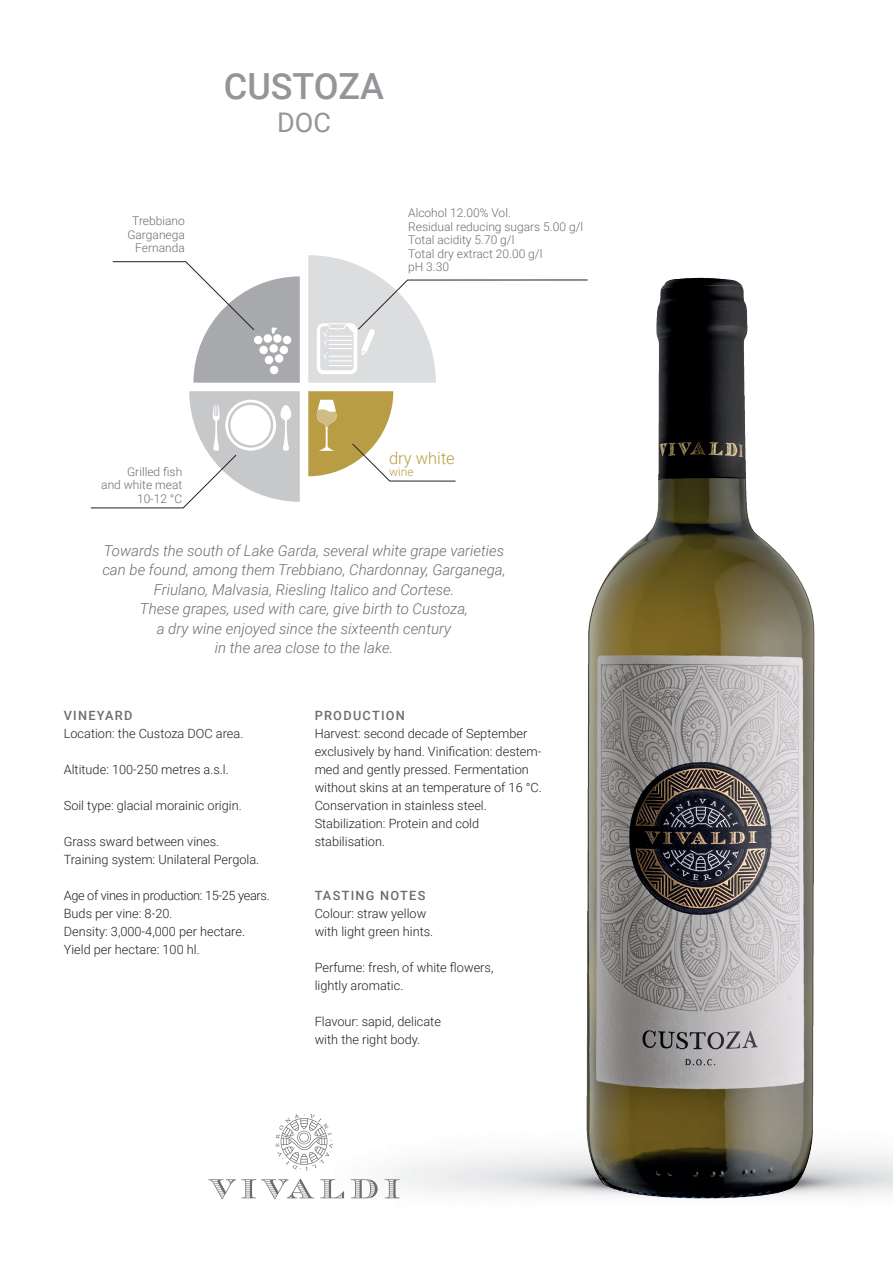
<style>
.page{position:relative;width:893px;height:1263px;background:#fff}
.page>*{position:absolute;margin:0;border:0;box-sizing:border-box;transform-origin:0 0}
.t1{font:500 36px "Roboto";color:#939598}
.t2{font:27px "Roboto";color:#939598}
.t3{font:300 16.5px "Roboto";color:#b89d44}
.t4{font:italic 300 15px "Roboto";color:#6c6d70}
.t5{font:300 12.75px/18px "Roboto";color:#231f20}
.t6{font:300 12.75px "Roboto";letter-spacing:-.025em;color:#231f20}
.t7{font:500 12.75px "Roboto";letter-spacing:.1em;color:#6c6d70}
.t8{font:300 12px "Roboto";color:#6c6d70}
.t9{font:300 12px "Roboto";color:#b89d44}
</style>
<div class="page">
<img style="left:559px;top:277px;width:272px;height:927px">
<svg style="left:208px;top:1179px;width:106px;height:20px"></svg>
<svg style="left:320px;top:1179px;width:24px;height:19px"></svg>
<svg style="left:351px;top:1179px;width:27px;height:19px"></svg>
<svg style="left:385px;top:1179px;width:15px;height:19px"></svg>
<svg style="left:276px;top:1114px;width:57px;height:56px"></svg>
<svg style="left:90px;top:391px;width:210px;height:118px"></svg>
<div style="left:230px;top:405px;width:41px;height:40px;background:#fff;border-radius:50%"></div>
<svg style="left:308px;top:391px;width:148px;height:91px"></svg>
<svg style="left:308px;top:255px;width:280px;height:128px"></svg>
<svg style="left:112px;top:261px;width:188px;height:122px"></svg>
<p class="t8" style="left:132px;top:212px;width:54px">Trebbiano</p>
<p class="t8" style="left:127px;top:226px;width:59px">Garganega</p>
<p class="t8" style="left:135px;top:239px;width:51px">Fernanda</p>
<p class="t1" style="left:224px;top:61px;width:162px">CUSTOZA</p>
<p class="t2" style="left:277px;top:104px;width:55px">DOC</p>
<p class="t8" style="left:408px;top:205px;width:104px">Alcohol 12.00% Vol.</p>
<p class="t8" style="left:408px;top:218px;width:176px">Residual reducing sugars 5.00 g/l</p>
<p class="t8" style="left:408px;top:232px;width:108px">Total acidity 5.70 g/l</p>
<p class="t8" style="left:408px;top:245px;width:136px">Total dry extract 20.00 g/l</p>
<p class="t8" style="left:408px;top:259px;width:42px">pH 3.30</p>
<p class="t8" style="left:127px;top:463px;width:57px">Grilled fish</p>
<p class="t8" style="left:101px;top:476px;width:83px">and white meat</p>
<p class="t8" style="left:137px;top:490px;width:47px">10-12 °C</p>
<p class="t3" style="left:389px;top:447px;width:67px">dry white</p>
<p class="t9" style="left:389px;top:463px;width:26px">wine</p>
<p class="t4" style="left:104px;top:540px;width:402px">Towards the south of Lake Garda, several white grape varieties</p>
<p class="t4" style="left:102px;top:559px;width:405px">can be found, among them Trebbiano, Chardonnay, Garganega,</p>
<p class="t4" style="left:154px;top:579px;width:302px">Friulano, Malvasia, Riesling Italico and Cortese.</p>
<p class="t4" style="left:140px;top:598px;width:330px">These grapes, used with care, give birth to Custoza,</p>
<p class="t4" style="left:157px;top:618px;width:296px">a dry wine enjoyed since the sixteenth century</p>
<p class="t4" style="left:215px;top:637px;width:180px">in the area close to the lake.</p>
<p class="t7" style="left:64px;top:706px;width:70px">VINEYARD</p>
<p class="t5" style="left:64px;top:724px;width:181px">Location: the Custoza DOC area.</p>
<p class="t5" style="left:64px;top:760px;width:167px">Altitude: 100-250 metres a.s.l.</p>
<p class="t5" style="left:64px;top:796px;width:180px">Soil type: glacial morainic origin.</p>
<p class="t5" style="left:64px;top:832px;width:157px">Grass sward between vines.</p>
<p class="t5" style="left:64px;top:850px;width:197px">Training system: Unilateral Pergola.</p>
<p class="t6" style="left:64px;top:886px;width:207px">Age of vines in production: 15-25 years.</p>
<p class="t5" style="left:64px;top:904px;width:110px">Buds per vine: 8-20.</p>
<p class="t5" style="left:64px;top:922px;width:183px">Density: 3,000-4,000 per hectare.</p>
<p class="t5" style="left:64px;top:940px;width:137px">Yield per hectare: 100 hl.</p>
<p class="t7" style="left:315px;top:706px;width:92px">PRODUCTION</p>
<p class="t5" style="left:315px;top:724px;width:229px">Harvest: second decade of September exclusively by hand. Vinification: destem&shy;med and gently pressed. Fermentation without skins at an temperature of 16 °C.<br>Conservation in stainless steel.</p>
<p class="t5" style="left:315px;top:814px;width:166px">Stabilization: Protein and cold</p>
<p class="t5" style="left:315px;top:832px;width:72px">stabilisation.</p>
<p class="t7" style="left:315px;top:886px;width:112px">TASTING NOTES</p>
<p class="t5" style="left:315px;top:904px;width:113px">Colour: straw yellow</p>
<p class="t5" style="left:315px;top:922px;width:120px">with light green hints.</p>
<p class="t5" style="left:315px;top:958px;width:180px">Perfume: fresh, of white flowers,</p>
<p class="t5" style="left:315px;top:976px;width:90px">lightly aromatic.</p>
<p class="t5" style="left:315px;top:1012px;width:128px">Flavour: sapid, delicate</p>
<p class="t5" style="left:315px;top:1030px;width:107px">with the right body.</p>
</div>
